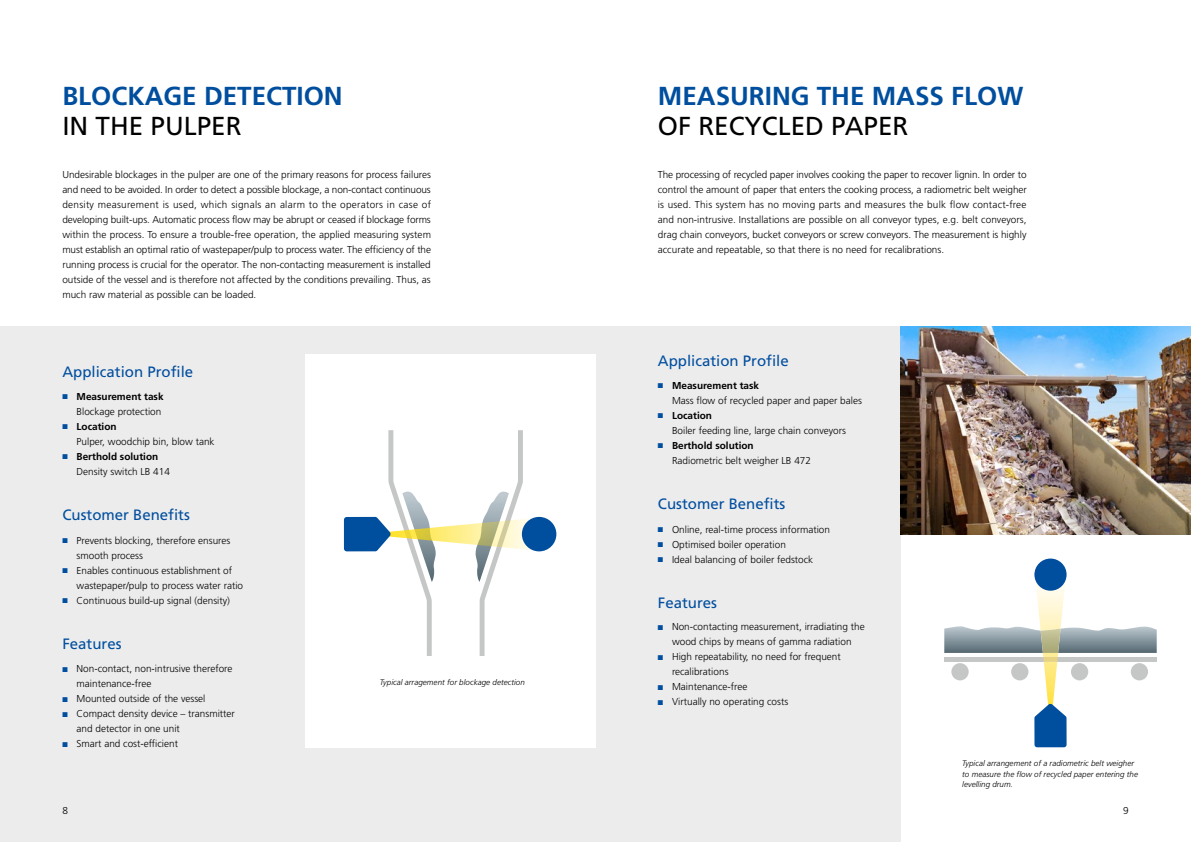
<style>
.page{position:relative;width:1191px;height:842px;background:#fff}
.page>*{position:absolute;margin:0;border:0;box-sizing:border-box;transform-origin:0 0}
.t1{font:700 26px "Frutiger LT Std";color:#004e9e}
.t2{font:26px "Frutiger LT Std";color:#000}
.t3{font:15px "Frutiger LT Std";color:#004e9e}
.t4{font:300 10px/15px "Frutiger LT Std";color:#000}
.t5{font:italic 300 8px/10.5px "Frutiger LT Std";letter-spacing:.005em;color:#000}
.s1{color:#004e9e}
.s2{font-weight:700}
</style>
<div class="page">
<div style="left:0;top:326px;width:900px;height:516px;background:#ececed"></div>
<div style="left:305px;top:354px;width:290px;height:393px;background:#fff"></div>
<svg style="left:944px;top:626px;width:212px;height:27px;background:#8f9ea5"></svg>
<hr style="left:944px;top:657px;width:212px;height:4px;background:#c5c6c6">
<div style="left:951px;top:663px;width:17px;height:17px;background:#c5c6c6;border-radius:50%"></div>
<div style="left:1011px;top:663px;width:17px;height:17px;background:#c5c6c6;border-radius:50%"></div>
<div style="left:1071px;top:663px;width:17px;height:17px;background:#c5c6c6;border-radius:50%"></div>
<div style="left:1130px;top:663px;width:18px;height:17px;background:#c5c6c6;border-radius:50%"></div>
<img style="left:1035px;top:579px;width:31px;height:125px">
<img style="left:1040px;top:629px;width:20px;height:24px">
<img style="left:1043px;top:657px;width:14px;height:4px">
<svg style="left:1034px;top:704px;width:32px;height:43px"></svg>
<div style="left:1034px;top:558px;width:32px;height:33px;background:#004e9e;border-radius:50%"></div>
<svg style="left:344px;top:430px;width:195px;height:226px"></svg>
<div style="left:522px;top:517px;width:34px;height:34px;background:#004e9e;border-radius:50%"></div>
<img style="left:900px;top:326px;width:291px;height:208px">
<h1 class="t1" style="left:62px;top:80px;width:282px">BLOCKAGE DETECTION</h1>
<h1 class="t2" style="left:62px;top:110px;width:181px">IN THE PULPER</h1>
<p class="t4" style="left:62px;top:167px;width:370px;text-align:justify">Undesirable blockages in the pulper are one of the primary reasons for process failures and need to be avoided. In order to detect a possible blockage, a non-contact continuous density measurement is used, which signals an alarm to the operators in case of developing built-ups. Automatic process flow may be abrupt or ceased if blockage forms within the process. To ensure a trouble-free operation, the applied measuring system must establish an optimal ratio of wastepaper/pulp to process water. The efficiency of the running process is crucial for the operator. The non-contacting measurement is installed outside of the vessel and is therefore not affected by the conditions prevailing. Thus, as much raw material as possible can be loaded.</p>
<h2 class="t3" style="left:62px;top:363px;width:132px">Application Profile</h2>
<p class="t4" style="left:62px;top:390px;width:103px;text-align:right"><span class="s1">■</span> <span class="s2">Measurement task<br></span>Blockage protection</p>
<p class="t4" style="left:77px;top:420px;width:140px;text-indent:-14px"><span class="s1">■</span> <span class="s2">Location<br></span>Pulper, woodchip bin, blow tank</p>
<p class="t4" style="left:77px;top:450px;width:95px;text-indent:-14px"><span class="s1">■</span> <span class="s2">Berthold solution<br></span>Density switch LB 414</p>
<h2 class="t3" style="left:62px;top:506px;width:129px">Customer Benefits</h2>
<p class="t4" style="left:77px;top:533px;width:155px;text-indent:-14px"><span class="s1">■</span> Prevents blocking, therefore ensures smooth process</p>
<p class="t4" style="left:77px;top:563px;width:168px;text-indent:-14px"><span class="s1">■</span> Enables continuous establishment of wastepaper/pulp to process water ratio</p>
<p class="t4" style="left:62px;top:593px;width:169px"><span class="s1">■</span> Continuous build-up signal (density)</p>
<h2 class="t3" style="left:62px;top:635px;width:61px">Features</h2>
<p class="t4" style="left:77px;top:661px;width:157px;text-indent:-14px"><span class="s1">■</span> Non-contact, non-intrusive therefore maintenance-free</p>
<p class="t4" style="left:62px;top:691px;width:145px"><span class="s1">■</span> Mounted outside of the vessel</p>
<p class="t4" style="left:77px;top:706px;width:160px;text-indent:-14px"><span class="s1">■</span> Compact density device – transmitter and detector in one unit</p>
<p class="t4" style="left:62px;top:736px;width:117px"><span class="s1">■</span> Smart and cost-efficient</p>
<p class="t5" style="left:380px;top:677px;width:146px">Typical arragement for blockage detection</p>
<h1 class="t1" style="left:658px;top:80px;width:367px">MEASURING THE MASS FLOW</h1>
<h1 class="t2" style="left:658px;top:110px;width:252px">OF RECYCLED PAPER</h1>
<p class="t4" style="left:658px;top:167px;width:370px;text-align:justify">The processing of recycled paper involves cooking the paper to recover lignin. In order to control the amount of paper that enters the cooking process, a radiometric belt weigher is used. This system has no moving parts and measures the bulk flow contact-free and non-intrusive. Installations are possible on all conveyor types, e.g. belt conveyors, drag chain conveyors, bucket conveyors or screw conveyors. The measurement is highly accurate and repeatable, so that there is no need for recalibrations.</p>
<h2 class="t3" style="left:658px;top:352px;width:132px">Application Profile</h2>
<p class="t4" style="left:672px;top:378px;width:191px;text-indent:-14px"><span class="s1">■</span> <span class="s2">Measurement task<br></span>Mass flow of recycled paper and paper bales</p>
<p class="t4" style="left:672px;top:408px;width:175px;text-indent:-14px"><span class="s1">■</span> <span class="s2">Location<br></span>Boiler feeding line, large chain conveyors</p>
<p class="t4" style="left:672px;top:438px;width:140px;text-indent:-14px"><span class="s1">■</span> <span class="s2">Berthold solution<br></span>Radiometric belt weigher LB 472</p>
<h2 class="t3" style="left:658px;top:495px;width:129px">Customer Benefits</h2>
<p class="t4" style="left:658px;top:522px;width:174px"><span class="s1">■</span> Online, real-time process information</p>
<p class="t4" style="left:658px;top:537px;width:130px"><span class="s1">■</span> Optimised boiler operation</p>
<p class="t4" style="left:658px;top:552px;width:157px"><span class="s1">■</span> Ideal balancing of boiler fedstock</p>
<h2 class="t3" style="left:658px;top:594px;width:61px">Features</h2>
<p class="t4" style="left:658px;top:619px;width:208px;text-align:center"><span class="s1">■</span> Non-contacting measurement, irradiating the wood chips by means of gamma radiation</p>
<p class="t4" style="left:672px;top:649px;width:170px;text-indent:-14px"><span class="s1">■</span> High repeatability, no need for frequent recalibrations</p>
<p class="t4" style="left:658px;top:679px;width:91px"><span class="s1">■</span> Maintenance-free</p>
<p class="t4" style="left:658px;top:694px;width:132px"><span class="s1">■</span> Virtually no operating costs</p>
<p class="t5" style="left:962px;top:758px;width:177px">Typical arrangement of a radiometric belt weigher to measure the flow of recycled paper entering the levelling drum.</p>
<p class="t4" style="left:62px;top:803px;width:7px">8</p>
<p class="t4" style="left:1123px;top:803px;width:7px">9</p>
</div>
